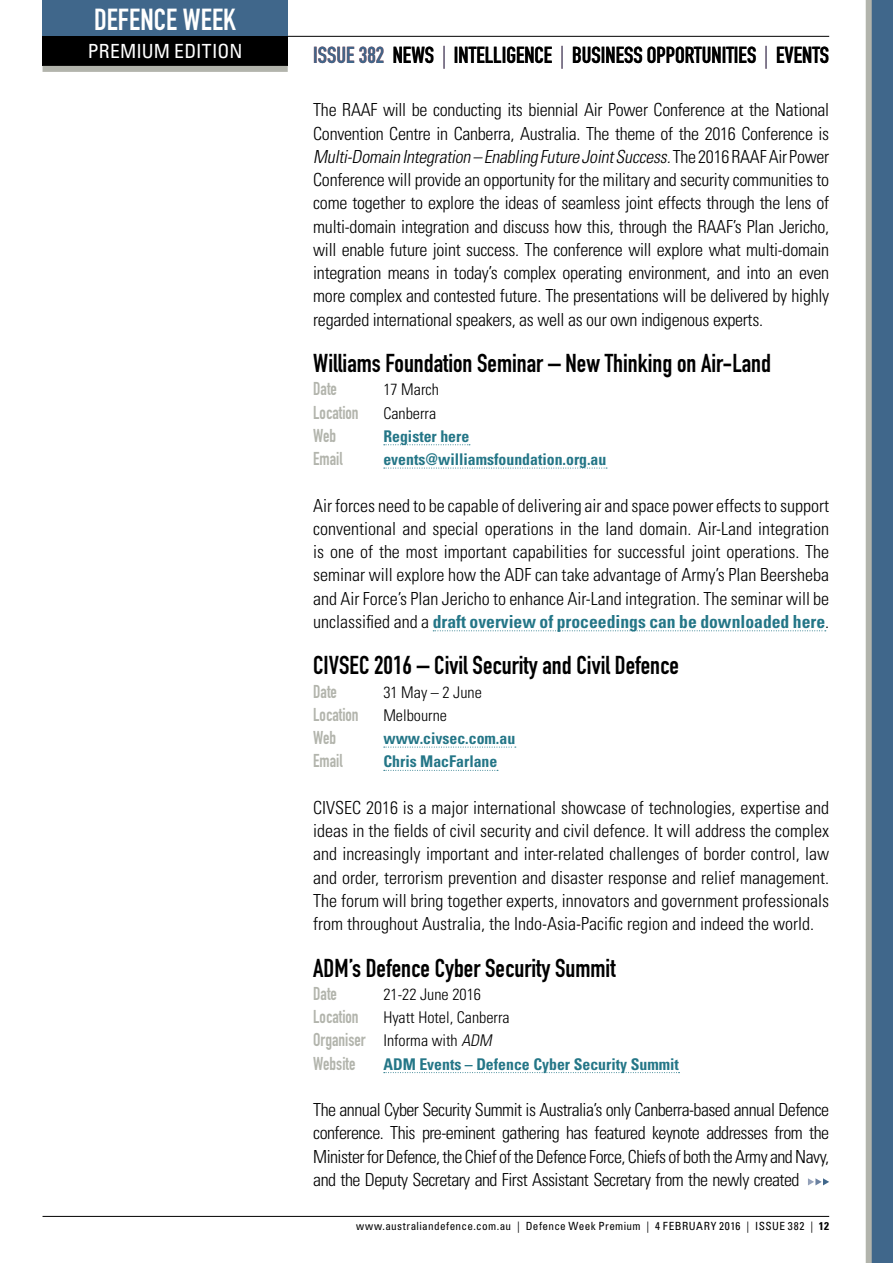
<style>
.page{position:relative;width:893px;height:1263px;background:#fff}
.page>*{position:absolute;margin:0;border:0;box-sizing:border-box;transform-origin:0 0}
.t1{font:30px "DIN Engschrift Std";letter-spacing:.005em;color:#fff}
.event_name{font:25.5px "DIN Engschrift Std";color:#000}
.t2{font:22.8px "DIN Engschrift Std";color:#000}
.t3{font:condensed 19.5px "Univers LT Std";letter-spacing:.01em;color:#fff}
.event_details{font:18.3px "DIN Engschrift Std";color:#b2b4ac;scale:.94 1}
.event_body{font:300 condensed 18px/23.2px "Univers LT Std";letter-spacing:-.01em;color:#000;text-align:justify}
.event_details-2{font:700 condensed 16.2px "Univers LT Std";color:#247687}
.event_details-3{font:300 condensed 16.2px "Univers LT Std";color:#000}
.t4{font:condensed 11.25px "Univers LT Std";letter-spacing:.035em;color:#000}
.s1{color:#40678b}
.s2{font-style:italic}
.s3{font-weight:700;color:#247687}
.s4{font-family:"DIN Engschrift Std";font-weight:400;font-stretch:normal;font-size:18.3px;color:#b2b4ac}
.s5{font-weight:700}
</style>
<div class="page">
<hr style="left:43px;top:1216px;width:786px;height:1px;background:#000">
<div style="left:872px;top:0;width:21px;height:1263px;background:#40678b"></div>
<div style="left:866px;top:0;width:6px;height:1263px;background:#b2b4ac"></div>
<hr style="left:43px;top:36px;width:786px;height:1px;background:#000">
<div style="left:43px;top:0;width:245px;height:48px;background:#40678b"></div>
<div style="left:43px;top:36px;width:245px;height:30px;background:#000"></div>
<div style="left:43px;top:66px;width:245px;height:6px;background:#b2b4ac"></div>
<svg style="left:808px;top:1178px;width:21px;height:7px"></svg>
<svg style="left:384px;top:444px;width:86px;height:1px"></svg>
<svg style="left:384px;top:468px;width:223px;height:1px"></svg>
<svg style="left:433px;top:630px;width:393px;height:1px"></svg>
<svg style="left:384px;top:747px;width:132px;height:1px"></svg>
<svg style="left:384px;top:770px;width:114px;height:1px"></svg>
<svg style="left:384px;top:1072px;width:295px;height:1px"></svg>
<h1 class="t1" style="left:94px;top:2px;width:143px">DEFENCE WEEK</h1>
<p class="t3" style="left:88px;top:38px;width:156px">PREMIUM EDITION</p>
<p class="t2" style="left:313px;top:41px;width:517px"><span class="s1">ISSUE 382</span> NEWS <span class="s1">|</span> INTELLIGENCE <span class="s1">|</span> BUSINESS OPPORTUNITIES <span class="s1">|</span> EVENTS</p>
<p class="event_body" style="left:313px;top:98px;width:517px">The RAAF will be conducting its biennial Air Power Conference at the National Convention Centre in Canberra, Australia. The theme of the 2016 Conference is <span class="s2">Multi-Domain Integration – Enabling Future JointSuccess.</span>T h e 2 0 1 6 R AA F A i r P o w e r Conference will provide an opportunity for the military and security communities to come together to explore the ideas of seamless joint effects through the lens of multi-domain integration and discuss how this, through the RAAF’s Plan Jericho, will enable future joint success. The conference will explore what multi-domain integration means in today’s complex operating environment, and into an even more complex and contested future. The presentations will be delivered by highly regarded international speakers, as well as our own indigenous experts.</p>
<p class="event_name" style="left:313px;top:348px;width:459px">Williams Foundation Seminar – New Thinking on Air-Land</p>
<p class="event_details" style="left:313px;top:378px;width:27px">Date</p>
<p class="event_details-3" style="left:383px;top:380px;width:57px">17 March</p>
<p class="event_details" style="left:313px;top:401px;width:50px">Location</p>
<p class="event_details-3" style="left:383px;top:403px;width:54px">Canberra</p>
<p class="event_details" style="left:313px;top:425px;width:26px">Web</p>
<p class="event_details-2" style="left:383px;top:426px;width:87px">Register here</p>
<p class="event_details" style="left:313px;top:448px;width:33px">Email</p>
<p class="event_details-2" style="left:383px;top:449px;width:225px">events@williamsfoundation.org.au</p>
<p class="event_body" style="left:313px;top:494px;width:517px">Air forces need to be capable of delivering air and space power effects to support conventional and special operations in the land domain. Air-Land integration is one of the most important capabilities for successful joint operations. The seminar will explore how the ADF can take advantage of Army’s Plan Beersheba and Air Force’s Plan Jericho to enhance Air-Land integration. The seminar will be unclassified and a <span class="s3">draft overview of proceedings can be downloaded here</span>.</p>
<p class="event_name" style="left:313px;top:650px;width:367px">CIVSEC 2016 – Civil Security and Civil Defence</p>
<p class="event_details" style="left:313px;top:680px;width:27px">Date</p>
<p class="event_details-3" style="left:383px;top:682px;width:100px">31 May – 2 June</p>
<p class="event_details" style="left:313px;top:704px;width:50px">Location</p>
<p class="event_details-3" style="left:383px;top:705px;width:65px">Melbourne</p>
<p class="event_details" style="left:313px;top:727px;width:26px">Web</p>
<p class="event_details-2" style="left:383px;top:728px;width:133px">www.civsec.com.au</p>
<p class="event_details" style="left:313px;top:750px;width:33px">Email</p>
<p class="event_details-2" style="left:383px;top:752px;width:115px">Chris MacFarlane</p>
<p class="event_body" style="left:313px;top:796px;width:517px">CIVSEC 2016 is a major international showcase of technologies, expertise and ideas in the fields of civil security and civil defence. It will address the complex and increasingly important and inter-related challenges of border control, law and order, terrorism prevention and disaster response and relief management.<br>The forum will bring together experts, innovators and government professionals from throughout Australia, the Indo-Asia-Pacific region and indeed the world.</p>
<p class="event_name" style="left:313px;top:953px;width:304px">ADM’s Defence Cyber Security Summit</p>
<p class="event_details" style="left:313px;top:983px;width:27px">Date</p>
<p class="event_details-3" style="left:383px;top:984px;width:99px">21-22 June 2016</p>
<p class="event_details" style="left:313px;top:1006px;width:50px">Location</p>
<p class="event_details-3" style="left:383px;top:1008px;width:128px">Hyatt Hotel, Canberra</p>
<p class="event_details-3" style="left:313px;top:1031px;width:183px"><span class="s4">Organiser</span> Informa with <span class="s2">ADM</span></p>
<p class="event_details" style="left:313px;top:1052px;width:46px">Website</p>
<p class="event_details-2" style="left:383px;top:1054px;width:297px">ADM Events – Defence Cyber Security Summit</p>
<p class="event_body" style="left:313px;top:1098px;width:517px">The annual Cyber Security Summit is Australia’s only Canberra-based annual Defence conference. This pre-eminent gathering has featured keynote addresses from the Minister for Defence, the Chief of the Defence Force, Chiefs of both the Army and Navy, and the Deputy Secretary and First Assistant Secretary from the newly created</p>
<p class="t4" style="left:356px;top:1219px;width:475px">www.australiandefence.com.au | Defence Week Premium | 4 FEBRUARY 2016 | ISSUE 382 | <span class="s5">12</span></p>
</div>
